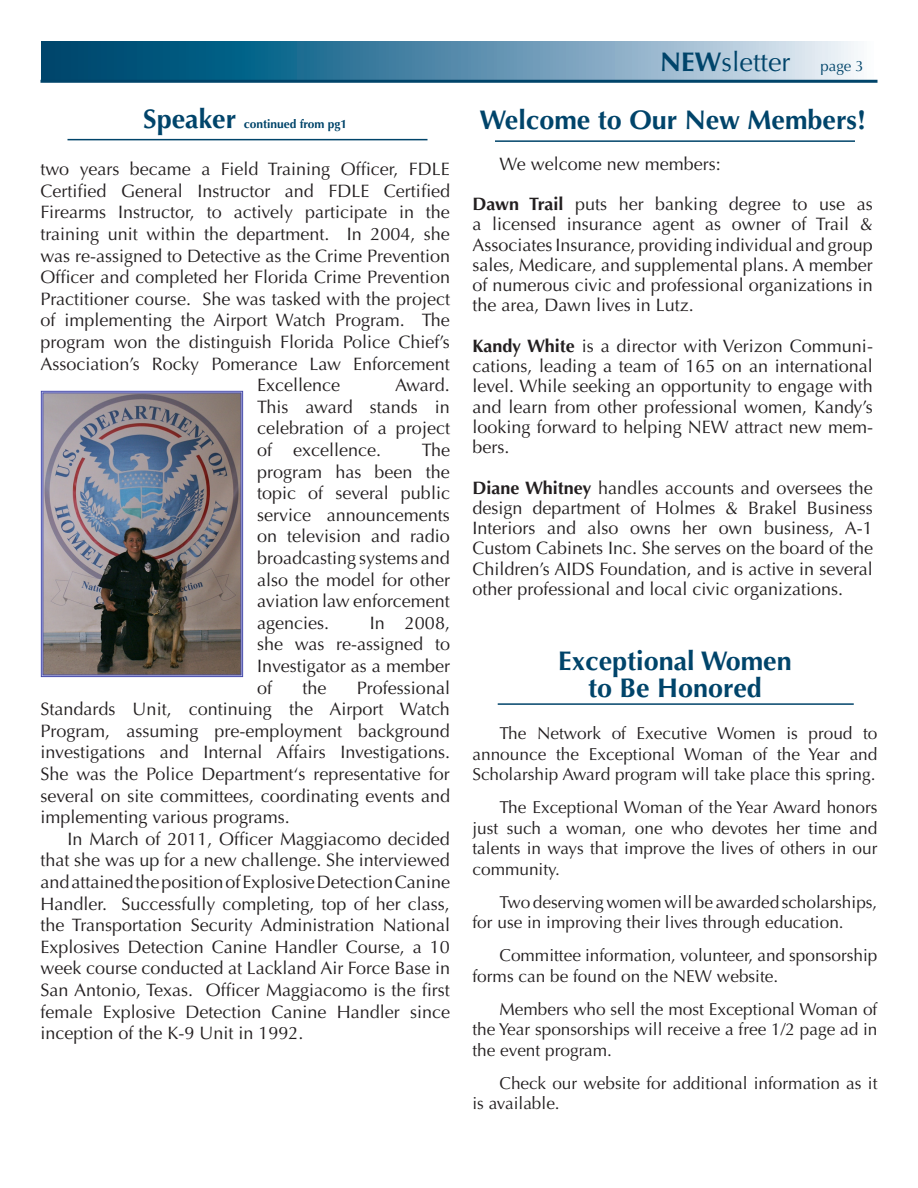
<style>
.page{position:relative;width:918px;height:1188px;background:#fff}
.page>*{position:absolute;margin:0;border:0;box-sizing:border-box;transform-origin:0 0}
.t1{font:700 27px "Optima";color:#00446a}
.t2{font:27px "Optima";color:#00446a}
.t3{font:18px/21.6px "Optima";color:#231f20;text-align:justify}
.t4{font:17.25px/20.7px "Optima";color:#231f20;text-align:justify}
.t5{font:700 12px "Optima";color:#00446a}
.s1{font-weight:700}
.s2{font-size:15px}
</style>
<div class="page">
<svg style="left:41px;top:41px;width:836px;height:39px"></svg>
<hr style="left:40px;top:80px;width:838px;height:3px;background:#00446a">
<hr style="left:68px;top:139px;width:360px;height:1px;background:#00446a">
<img style="left:44px;top:394px;width:195px;height:279px">
<div style="left:41px;top:391px;width:202px;height:286px;border:1px solid #4348aa"></div>
<div style="left:42px;top:392px;width:199px;height:283px;border:1px solid #4348aa"></div>
<hr style="left:498px;top:703px;width:356px;height:2px;background:#00446a">
<hr style="left:495px;top:140px;width:360px;height:2px;background:#00446a">
<p class="t1" style="left:143px;top:103px;width:95px">Speaker</p>
<p class="t5" style="left:244px;top:116px;width:105px">continued from pg1</p>
<p class="t3" style="left:40px;top:158px;width:411px">two years became a Field Training Officer, FDLE</p>
<p class="t3" style="left:40px;top:180px;width:411px">Certified General Instructor and FDLE Certified</p>
<p class="t3" style="left:40px;top:202px;width:411px">Firearms Instructor, to actively participate in the</p>
<p class="t3" style="left:40px;top:223px;width:411px">training unit within the department. In 2004, she</p>
<p class="t3" style="left:40px;top:245px;width:411px">was re-assigned to Detective as the Crime Prevention</p>
<p class="t3" style="left:40px;top:266px;width:411px">Officer and completed her Florida Crime Prevention</p>
<p class="t3" style="left:40px;top:288px;width:411px">Practitioner course. She was tasked with the project</p>
<p class="t3" style="left:40px;top:310px;width:411px">of implementing the Airport Watch Program. The</p>
<p class="t3" style="left:40px;top:331px;width:411px">program won the distinguish Florida Police Chief’s</p>
<p class="t3" style="left:40px;top:353px;width:411px">Association’s Rocky Pomerance Law Enforcement</p>
<p class="t3" style="left:257px;top:374px;width:85px">Excellence</p>
<p class="t3" style="left:257px;top:374px;width:194px;text-indent:138px">Award.<br>This award stands in celebration of a project of excellence.</p>
<p class="t3" style="left:257px;top:439px;width:194px;text-indent:165px">The program has been the topic of several public service announcements on television and radio broadcasting systems and also the model for other aviation law enforcement agencies.</p>
<p class="t3" style="left:257px;top:612px;width:194px;text-indent:112px">In 2008, she was re-assigned to Investigator as a member of</p>
<p class="t3" style="left:40px;top:677px;width:411px;text-indent:316px">Professional Standards Unit, continuing the Airport Watch Program, assuming pre-employment background investigations and Internal Affairs Investigations.<br>She was the Police Department‘s representative for several on site committees, coordinating events and implementing various programs.</p>
<p class="t3" style="left:40px;top:828px;width:411px;text-indent:27px">In March of 2011, Officer Maggiacomo decided that she was up for a new challenge. She interviewed and attained the position of Explosive Detection Canine Handler. Successfully completing, top of her class, the Transportation Security Administration National Explosives Detection Canine Handler Course, a 10 week course conducted at Lackland Air Force Base in San Antonio, Texas. Officer Maggiacomo is the first female Explosive Detection Canine Handler since inception of the K-9 Unit in 1992.</p>
<p class="t3" style="left:303px;top:677px;width:26px">the</p>
<p class="t2" style="left:660px;top:46px;width:205px"><span class="s1">NEW</span>sletter <span class="s2">page 3</span></p>
<p class="t1" style="left:479px;top:104px;width:388px">Welcome to Our New Members!</p>
<p class="t3" style="left:500px;top:153px;width:223px">We welcome new members:</p>
<p class="t3" style="left:472px;top:194px;width:402px;line-height:20.2px"><span class="s1">Dawn Trail</span> puts her banking degree to use as a licensed insurance agent as owner of Trail &amp; Associates Insurance, providing individual and group sales, Medicare, and supplemental plans. A member of numerous civic and professional organizations in the area, Dawn lives in Lutz.</p>
<p class="t3" style="left:472px;top:336px;width:402px;line-height:20.2px"><span class="s1">Kandy White</span> is a director with Verizon Communi&shy;cations, leading a team of 165 on an international level. While seeking an opportunity to engage with and learn from other professional women, Kandy’s looking forward to helping NEW attract new mem&shy;bers.</p>
<p class="t3" style="left:472px;top:478px;width:402px;line-height:20.2px"><span class="s1">Diane Whitney</span> handles accounts and oversees the design department of Holmes &amp; Brakel Business Interiors and also owns her own business, A-1<br>Custom Cabinets Inc. She serves on the board of the Children’s AIDS Foundation, and is active in several other professional and local civic organizations.</p>
<p class="t1" style="left:558px;top:645px;width:235px">Exceptional Women</p>
<p class="t1" style="left:588px;top:672px;width:175px">to Be Honored</p>
<p class="t4" style="left:472px;top:723px;width:407px;text-indent:27px">The Network of Executive Women is proud to announce the Exceptional Woman of the Year and Scholarship Award program will take place this spring.</p>
<p class="t4" style="left:472px;top:797px;width:407px;text-indent:27px">The Exceptional Woman of the Year Award honors just such a woman, one who devotes her time and talents in ways that improve the lives of others in our community.</p>
<p class="t4" style="left:472px;top:892px;width:406px;text-indent:27px">Two deserving women will be awarded scholarships, for use in improving their lives through education.</p>
<p class="t4" style="left:472px;top:945px;width:406px;text-indent:27px">Committee information, volunteer, and sponsorship forms can be found on the NEW website.</p>
<p class="t4" style="left:472px;top:999px;width:406px;text-indent:27px">Members who sell the most Exceptional Woman of the Year sponsorships will receive a free 1/2 page ad in the event program.</p>
<p class="t4" style="left:472px;top:1073px;width:406px;text-indent:27px">Check our website for additional information as it is available.</p>
</div>
